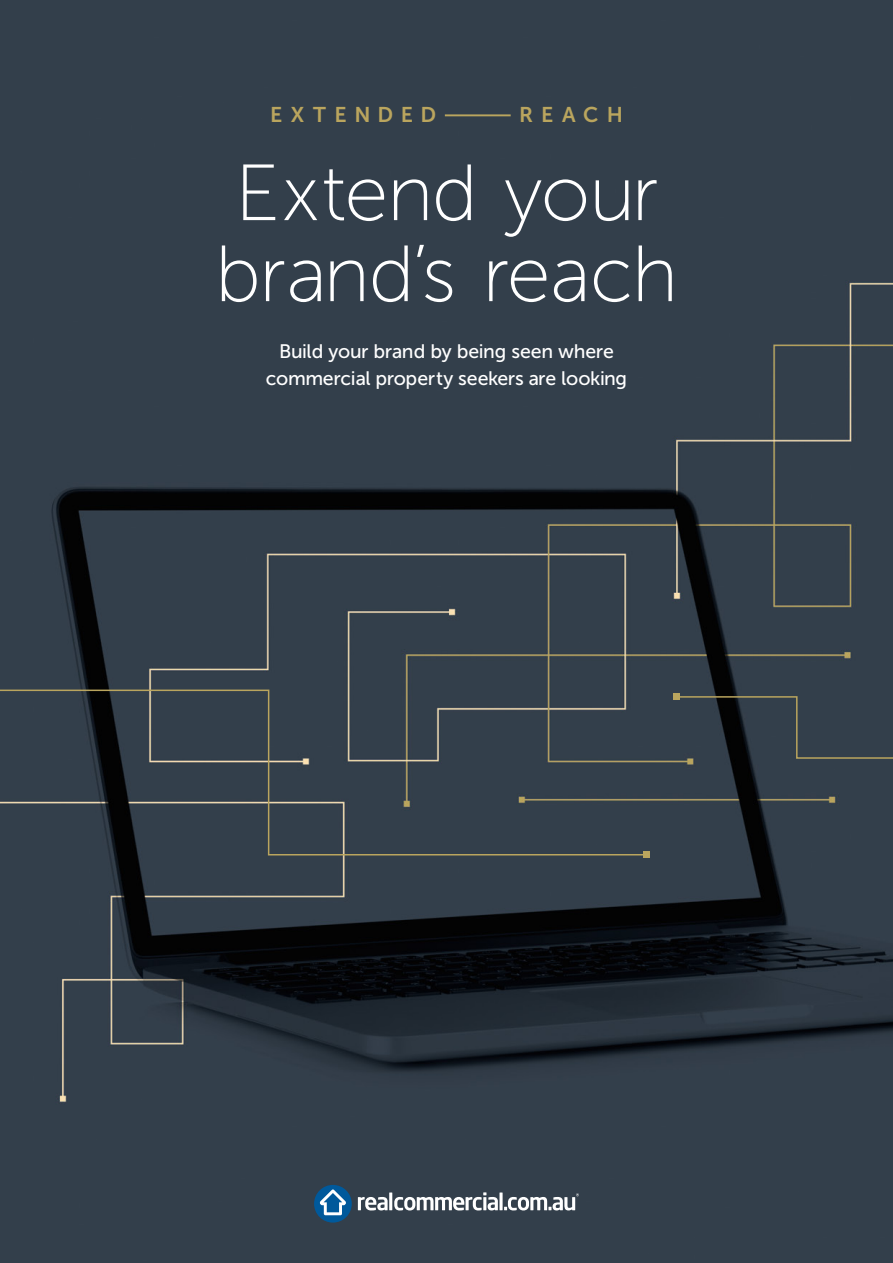
<style>
.page{position:relative;width:893px;height:1263px;background:#fff}
.page>*{position:absolute;margin:0;border:0;box-sizing:border-box;transform-origin:0 0}
.t1{font:79.5px/81px "Museo Sans 100";letter-spacing:-.02em;color:#fff}
.t2{font:21.3px "Museo Sans 700";letter-spacing:.37em;color:#baa55e}
.t3{font:19.5px/27px "Museo Sans 500";letter-spacing:-.015em;color:#fff;text-align:center}
</style>
<div class="page">
<img style="left:0;top:0;width:893px;height:1263px">
<svg style="left:0;top:689px;width:648px;height:167px"></svg>
<svg style="left:644px;top:852px;width:6px;height:6px"></svg>
<svg style="left:674px;top:694px;width:219px;height:65px"></svg>
<hr style="left:445px;top:114px;width:66px;height:2px;background:#baa55e">
<div style="left:314px;top:1185px;width:38px;height:37px;background:#00599b;border-radius:50%"></div>
<svg style="left:320px;top:1189px;width:26px;height:26px"></svg>
<svg style="left:358px;top:1192px;width:221px;height:18px"></svg>
<p class="t2" style="left:270px;top:103px;width:168px">EXTENDED</p>
<p class="t2" style="left:519px;top:103px;width:105px">REACH</p>
<h1 class="t1" style="left:215px;top:153px;width:465px">Extend your brand’s reach</h1>
<p class="t3" style="left:266px;top:338px;width:363px">Build your brand by being seen where commercial property seekers are looking</p>
</div>
